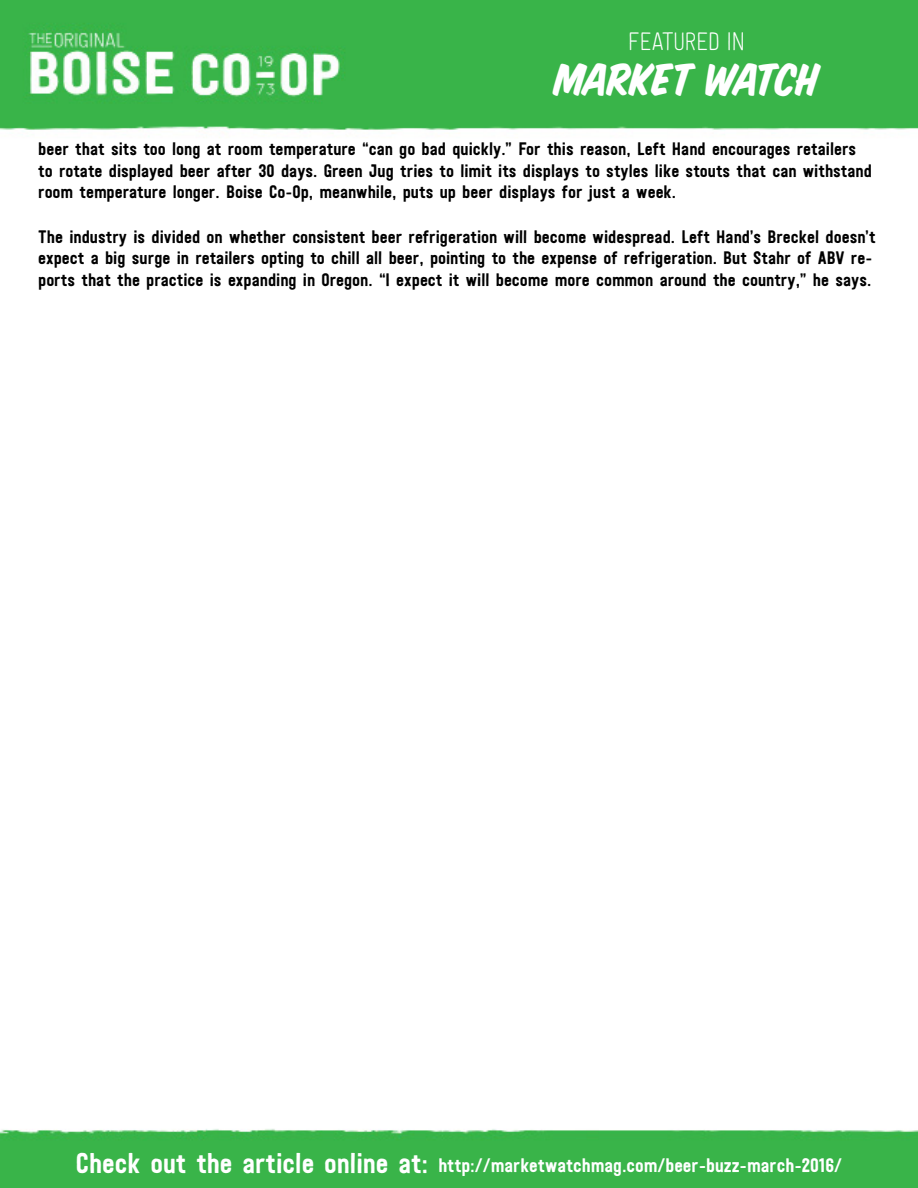
<style>
.page{position:relative;width:918px;height:1188px;background:#fff}
.page>*{position:absolute;margin:0;border:0;box-sizing:border-box;transform-origin:0 0}
.t1{font:49.5px "Sign Painter House Slant";letter-spacing:-.015em;color:#fff}
.t2{font:30px "Festivo LC Mini";color:#fff}
.t3{font:19.5px "Festivo LC Basic";color:#fff}
.t4{font:18px/21.6px "Festivo LC Basic";color:#000}
.s1{font-size:28.5px}
</style>
<div class="page">
<img style="left:0;top:0;width:918px;height:1188px">
<h2 class="t2" style="left:628px;top:26px;width:118px">FEATURED IN</h2>
<h1 class="t1" style="left:554px;top:57px;width:266px">MARKET WATCH</h1>
<p class="t4" style="left:38px;top:138px;width:835px">beer that sits too long at room temperature “can go bad quickly.” For this reason, Left Hand encourages retailers to rotate displayed beer after 30 days. Green Jug tries to limit its displays to styles like stouts that can withstand room temperature longer. Boise Co-Op, meanwhile, puts up beer displays for just a week.</p>
<p class="t4" style="left:38px;top:225px;width:839px">The industry is divided on whether consistent beer refrigeration will become widespread. Left Hand’s Breckel doesn’t expect a big surge in retailers opting to chill all beer, pointing to the expense of refrigeration. But Stahr of ABV re&shy;ports that the practice is expanding in Oregon. “I expect it will become more common around the country,” he says.</p>
<p class="t3" style="left:76px;top:1153px;width:768px"><span class="s1">Check out the article online at:</span> http://marketwatchmag.com/beer-buzz-march-2016/</p>
</div>
